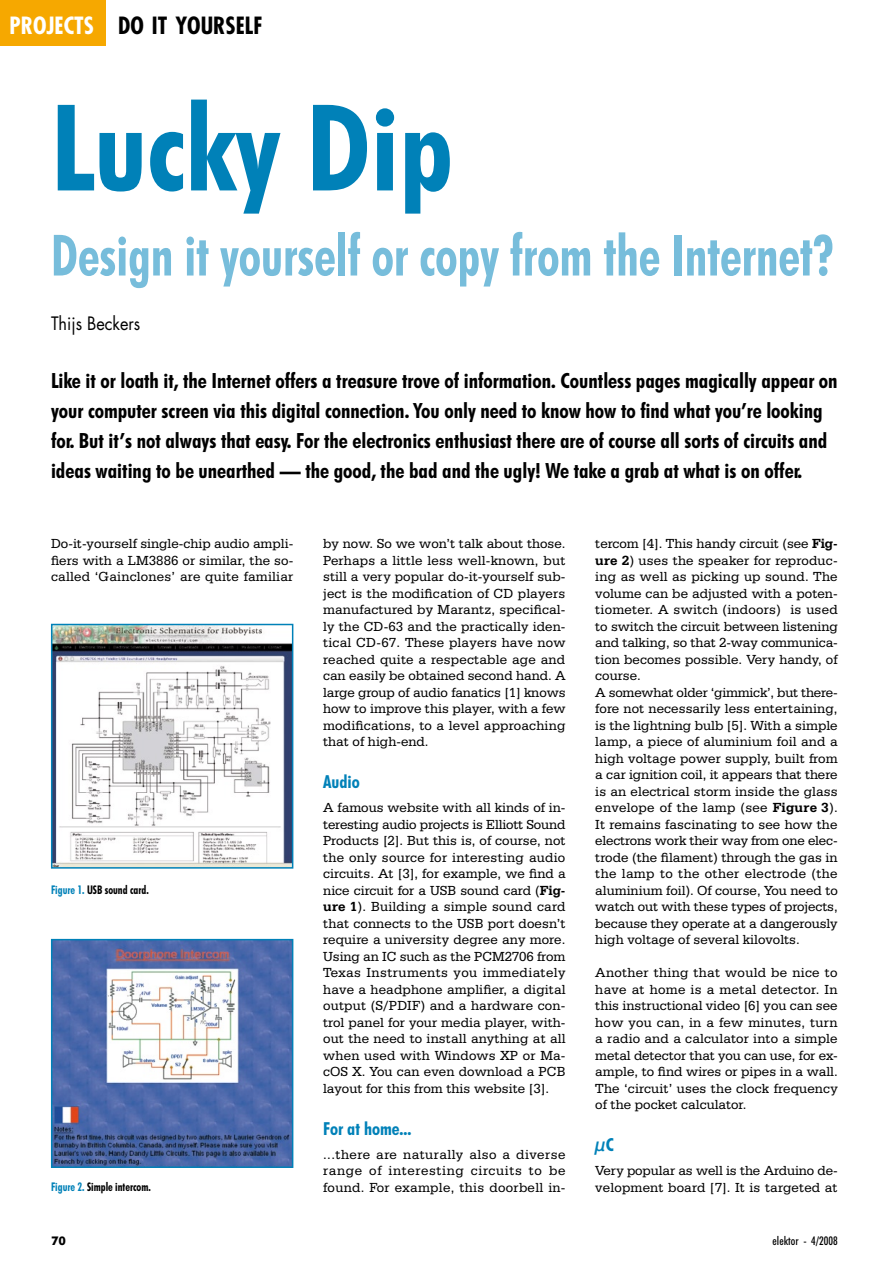
<style>
.page{position:relative;width:893px;height:1263px;background:#fff}
.page>*{position:absolute;margin:0;border:0;box-sizing:border-box;transform-origin:0 0}
.t1{font:700 condensed 120px "Futura BT";color:#0081b8}
.t2{font:700 condensed 57px "Futura BT";color:#77bddb;scale:.88 1}
.t3{font:700 condensed 23.1px "Futura";color:#000}
.t4{font:700 condensed 21px/30px "Futura BT";color:#000}
.t5{font:700 condensed 18px "Futura BT";color:#0081b8}
.t6{font:18px "Futura";color:#000;scale:.9 1}
.t7{font:13.95px/16.5px "Serifa BT";color:#000;text-align:justify}
.t8{font:700 condensed 12px "Futura BT";color:#000;scale:.9 1}
.t9{font:500 condensed 12px "Futura BT";color:#000}
.t10{font:700 12px "Futura BT";color:#000}
.s1{color:#fff}
.s2{font-weight:700}
.s3{color:#0081b8}
</style>
<div class="page">
<div style="left:0;top:0;width:106px;height:46px;background:#f6a800"></div>
<img style="left:54px;top:627px;width:236px;height:239px">
<div style="left:51px;top:624px;width:242px;height:245px;border:2px solid #0081b8"></div>
<img style="left:54px;top:942px;width:236px;height:223px">
<div style="left:51px;top:939px;width:242px;height:229px;border:2px solid #0081b8"></div>
<h3 class="t3" style="left:10px;top:11px;width:254px"><span class="s1">PROJECTS</span> DO IT YOURSELF</h3>
<h1 class="t1" style="left:51px;top:75px;width:404px">Lucky Dip</h1>
<h2 class="t2" style="left:51px;top:221px;width:892px">Design it yourself or copy from the Internet?</h2>
<p class="t6" style="left:51px;top:311px;width:101px">Thijs Beckers</p>
<p class="t4" style="left:51px;top:365px;width:788px">Like it or loath it, the Internet offers a treasure trove of information. Countless pages magically appear on your computer screen via this digital connection. You only need to know how to find what you’re looking for. But it’s not always that easy. For the electronics enthusiast there are of course all sorts of circuits and ideas waiting to be unearthed — the good, the bad and the ugly! We take a grab at what is on offer.</p>
<p class="t7" style="left:51px;top:535px;width:244px">Do-it-yourself single-chip audio ampli&shy;fiers with a LM3886 or similar, the so&shy;called ‘Gainclones’ are quite familiar</p>
<p class="t7" style="left:323px;top:535px;width:244px">by now. So we won’t talk about those.<br>Perhaps a little less well-known, but still a very popular do-it-yourself sub&shy;ject is the modification of CD players manufactured by Marantz, specifical&shy;ly the CD-63 and the practically iden&shy;tical CD-67. These players have now reached quite a respectable age and can easily be obtained second hand. A large group of audio fanatics [1] knows how to improve this player, with a few modifications, to a level approaching that of high-end.</p>
<p class="t5" style="left:323px;top:771px;width:38px">Audio</p>
<p class="t7" style="left:323px;top:799px;width:244px">A famous website with all kinds of in&shy;teresting audio projects is Elliott Sound Products [2]. But this is, of course, not the only source for interesting audio circuits. At [3], for example, we find a nice circuit for a USB sound card (<span class="s2">Fig&shy;ure 1</span>). Building a simple sound card that connects to the USB port doesn’t require a university degree any more.<br>Using an IC such as the PCM2706 from Texas Instruments you immediately have a headphone amplifier, a digital output (S/PDIF) and a hardware con&shy;trol panel for your media player, with&shy;out the need to install anything at all when used with Windows XP or Ma&shy;cOS X. You can even download a PCB layout for this from this website [3].</p>
<p class="t5" style="left:323px;top:1117px;width:90px">For at home...</p>
<p class="t7" style="left:323px;top:1145px;width:244px">...there are naturally also a diverse range of interesting circuits to be found. For example, this doorbell in-</p>
<p class="t8" style="left:51px;top:883px;width:110px"><span class="s3">Figure 1.</span> USB sound card.</p>
<p class="t8" style="left:51px;top:1179px;width:112px"><span class="s3">Figure 2.</span> Simple intercom.</p>
<p class="t7" style="left:595px;top:535px;width:244px;text-align:left">tercom [4]. This handy circuit (see <span class="s2">Fig&shy;ure 2</span>) uses the speaker for reproduc&shy;ing as well as picking up sound. The volume can be adjusted with a poten&shy;tiometer. A switch (indoors) is used to switch the circuit between listening and talking, so that 2-way communica&shy;tion becomes possible. Very handy, of course.<br>A somewhat older ‘gimmick’, but there&shy;fore not necessarily less entertaining, is the lightning bulb [5]. With a simple lamp, a piece of aluminium foil and a high voltage power supply, built from a car ignition coil, it appears that there is an electrical storm inside the glass envelope of the lamp (see <span class="s2">Figure 3</span>).<br>It remains fascinating to see how the electrons work their way from one elec&shy;trode (the filament) through the gas in the lamp to the other electrode (the aluminium foil). Of course, You need to watch out with these types of projects, because they operate at a dangerously high voltage of several kilovolts.</p>
<p class="t7" style="left:595px;top:964px;width:244px">Another thing that would be nice to have at home is a metal detector. In this instructional video [6] you can see how you can, in a few minutes, turn a radio and a calculator into a simple metal detector that you can use, for ex&shy;ample, to find wires or pipes in a wall.<br>The ‘circuit’ uses the clock frequency of the pocket calculator.</p>
<p class="t5" style="left:595px;top:1134px;width:20px">µC</p>
<p class="t7" style="left:595px;top:1162px;width:244px">Very popular as well is the Arduino de&shy;velopment board [7]. It is targeted at</p>
<p class="t10" style="left:51px;top:1233px;width:16px">70</p>
<p class="t9" style="left:773px;top:1233px;width:67px">elektor - 4/2008</p>
</div>
